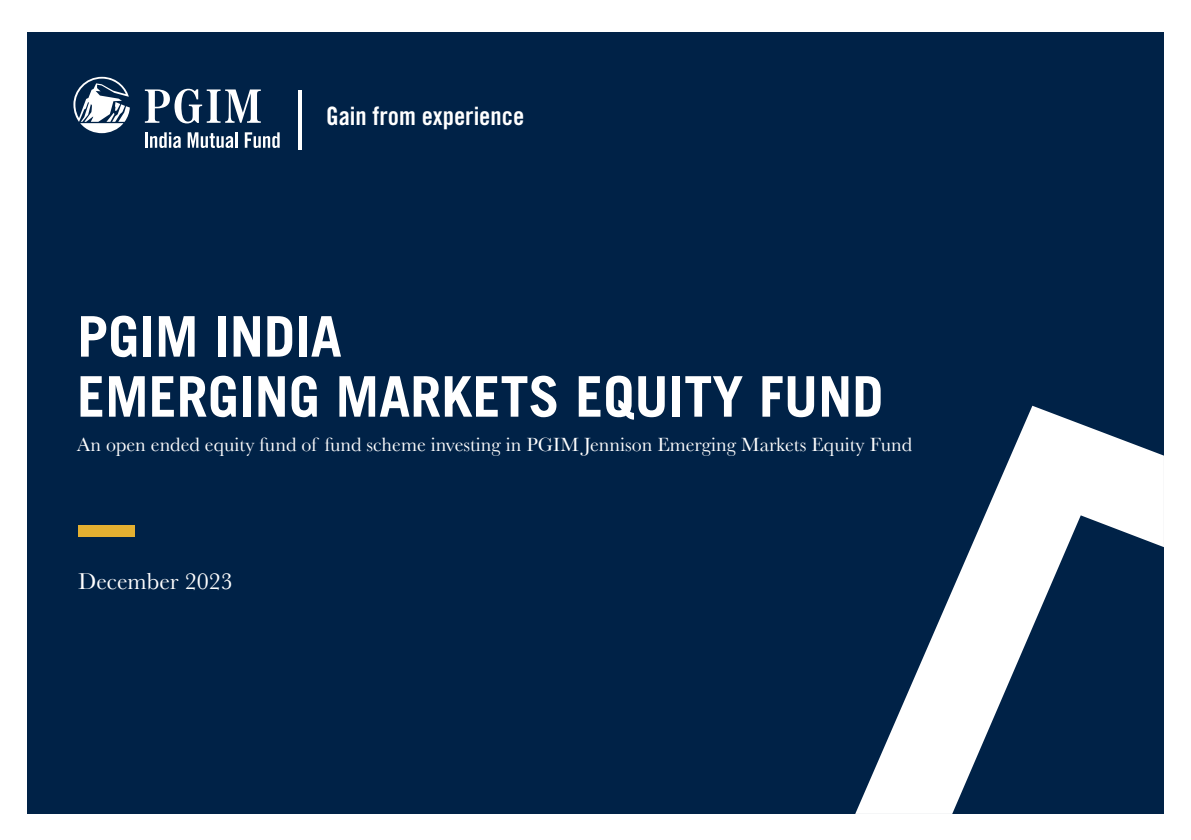
<style>
.page{position:relative;width:1191px;height:840px;background:#fff}
.page>*{position:absolute;margin:0;border:0;box-sizing:border-box;transform-origin:0 0}
.t1{font:700 56px/60px "Trade Gothic LT";color:#fff}
.t2{font:25.4px "Trade Gothic LT Bold Cond Twenty";color:#fff}
.t3{font:24px "Baskerville";color:#fff}
.t4{font:20px "Baskerville";color:#fff}
</style>
<div class="page">
<div style="left:27px;top:33px;width:1137px;height:780px;background:#002247"></div>
<svg style="left:73px;top:77px;width:57px;height:56px"></svg>
<svg style="left:145px;top:89px;width:116px;height:34px"></svg>
<svg style="left:145px;top:132px;width:36px;height:16px"></svg>
<svg style="left:188px;top:132px;width:45px;height:16px"></svg>
<hr style="left:235px;top:132px;width:3px;height:16px;background:#fff">
<svg style="left:245px;top:132px;width:35px;height:16px"></svg>
<hr style="left:298px;top:90px;width:3px;height:59px;background:#fff">
<div style="left:78px;top:524px;width:57px;height:12px;background:#e4b031"></div>
<svg style="left:855px;top:405px;width:309px;height:408px"></svg>
<p class="t2" style="left:326px;top:101px;width:200px">Gain from experience</p>
<h1 class="t1" style="left:77px;top:305px;width:808px">PGIM INDIA<br>EMERGING MARKETS EQUITY FUND</h1>
<p class="t4" style="left:77px;top:432px;width:837px">An open ended equity fund of fund scheme investing in PGIM Jennison Emerging Markets Equity Fund</p>
<p class="t3" style="left:78px;top:566px;width:156px">December 2023</p>
</div>
